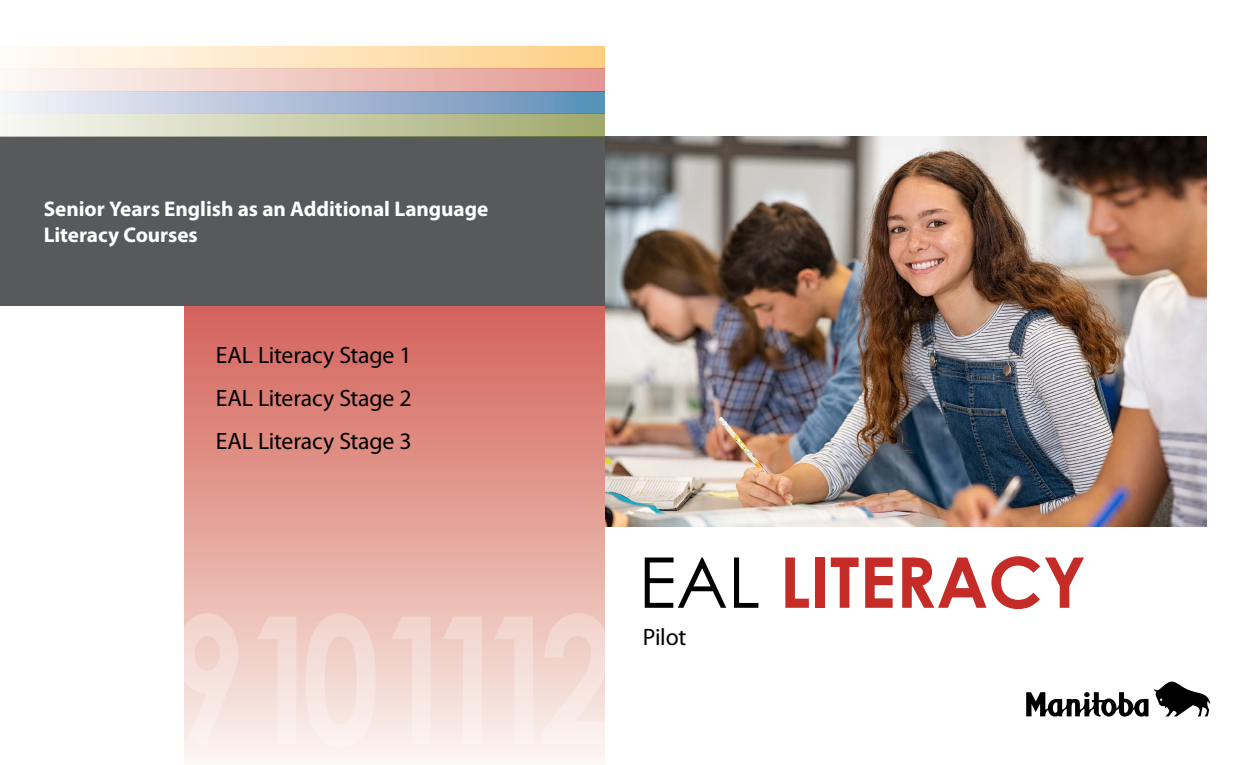
<style>
.page{position:relative;width:1260px;height:765px;background:#fff}
.page>*{position:absolute;margin:0;border:0;box-sizing:border-box;transform-origin:0 0}
.t1{font:700 70px "Century Gothic";color:#c52c27}
.Title_Head_B{font:23.75px "Myriad Pro";letter-spacing:-.01em;color:#000}
.Stage_Paragraph{font:700 21.25px/26.2px "Myriad Pro";letter-spacing:-.005em;color:#fff}
.s1{font-weight:400;color:#000}
</style>
<div class="page">
<img style="left:604px;top:136px;width:602px;height:390px">
<div style="left:185px;top:306px;width:419px;height:459px;background:linear-gradient(to bottom,#d35f56,#fbf4ed)"></div>
<div style="left:0;top:136px;width:604px;height:170px;background:#58595b"></div>
<svg style="left:1026px;top:682px;width:184px;height:35px"></svg>
<div style="left:0;top:46px;width:604px;height:23px;background:linear-gradient(to right,#fffdfb,#fecf86)"></div>
<div style="left:0;top:69px;width:604px;height:22px;background:linear-gradient(to right,#fdfbf7,#e29992)"></div>
<div style="left:0;top:91px;width:604px;height:23px;background:linear-gradient(to right,#faf3f9,#608db8)"></div>
<div style="left:0;top:114px;width:604px;height:22px;background:linear-gradient(to right,#f9faf5,#a0a86d)"></div>
<p class="Stage_Paragraph" style="left:44px;top:195px;width:446px">Senior Years English as an Additional Language<br>Literacy Courses</p>
<p class="Title_Head_B" style="left:216px;top:340px;width:197px">EAL Literacy Stage 1</p>
<p class="Title_Head_B" style="left:216px;top:383px;width:197px">EAL Literacy Stage 2</p>
<p class="Title_Head_B" style="left:216px;top:427px;width:197px">EAL Literacy Stage 3</p>
<p class="t1" style="left:639px;top:529px;width:449px"><span class="s1">EAL</span> LITERACY</p>
<p class="Title_Head_B" style="left:643px;top:623px;width:45px">Pilot</p>
</div>
